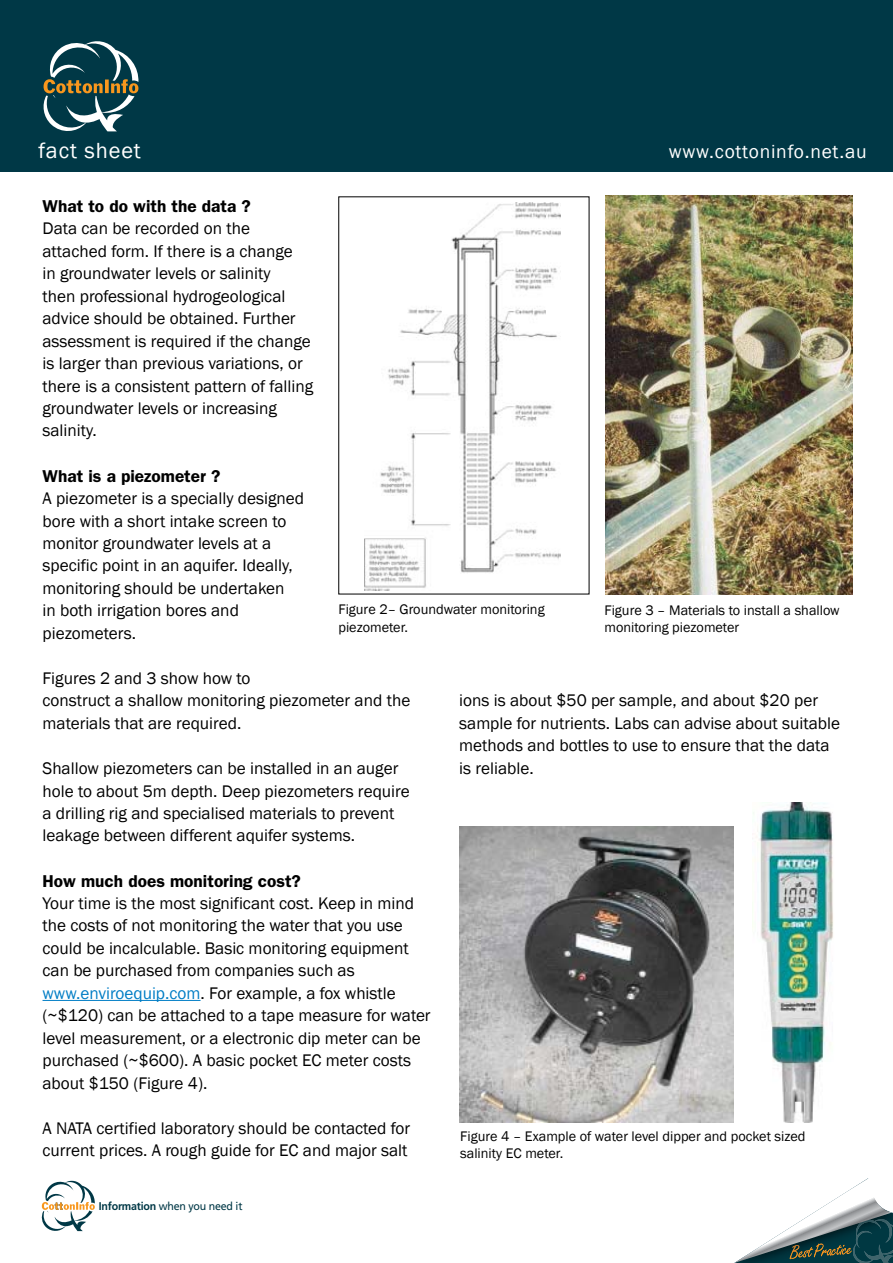
<style>
.page{position:relative;width:893px;height:1263px;background:#fff}
.page>*{position:absolute;margin:0;border:0;box-sizing:border-box;transform-origin:0 0}
.t1{font:22.5px "Franklin Gothic";letter-spacing:.04em;color:#fff}
.t2{font:19.5px "Franklin Gothic";letter-spacing:.04em;color:#fff}
.t3{font:17.25px/22.5px "Franklin Gothic";color:#000}
.t4{font:600 17.25px "Franklin Gothic";color:#000}
.t5{font:14.25px/17.2px "Franklin Gothic";color:#000}
.t6{font:11.25px "Frutiger";letter-spacing:-.02em;color:#003846;scale:.95 1}
.s1{color:#007dc5}
.s2{font-weight:700}
</style>
<div class="page">
<svg style="left:41px;top:1180px;width:54px;height:52px"></svg>
<div style="left:0;top:0;width:893px;height:171px;background:#003846"></div>
<svg style="left:43px;top:41px;width:96px;height:91px"></svg>
<hr style="left:43px;top:1000px;width:158px;height:1px;background:#007dc5">
<svg style="left:734px;top:1178px;width:159px;height:85px"></svg>
<img style="left:459px;top:826px;width:274px;height:296px">
<img style="left:756px;top:803px;width:77px;height:319px">
<img style="left:365px;top:202px;width:196px;height:389px">
<img style="left:606px;top:196px;width:247px;height:399px">
<h1 class="t1" style="left:38px;top:136px;width:104px">fact sheet</h1>
<p class="t2" style="left:669px;top:139px;width:199px">www.cottoninfo.net.au</p>
<p class="t4" style="left:43px;top:195px;width:210px">What to do with the data ?</p>
<p class="t3" style="left:43px;top:217px;width:272px">Data can be recorded on the attached form. If there is a change<br>in groundwater levels or salinity<br>then professional hydrogeological advice should be obtained. Further assessment is required if the change is larger than previous variations, or there is a consistent pattern of falling groundwater levels or increasing salinity.</p>
<p class="t4" style="left:43px;top:465px;width:180px">What is a piezometer ?</p>
<p class="t3" style="left:43px;top:487px;width:263px">A piezometer is a specially designed bore with a short intake screen to monitor groundwater levels at a specific point in an aquifer. Ideally, monitoring should be undertaken<br>in both irrigation bores and piezometers.</p>
<p class="t3" style="left:43px;top:667px;width:369px">Figures 2 and 3 show how to<br>construct a shallow monitoring piezometer and the materials that are required.</p>
<p class="t3" style="left:43px;top:757px;width:369px">Shallow piezometers can be installed in an auger hole to about 5m depth. Deep piezometers require a drilling rig and specialised materials to prevent leakage between different aquifer systems.</p>
<p class="t4" style="left:43px;top:870px;width:260px">How much does monitoring cost?</p>
<p class="t3" style="left:43px;top:892px;width:390px">Your time is the most significant cost. Keep in mind the costs of not monitoring the water that you use could be incalculable. Basic monitoring equipment can be purchased from companies such as <span class="s1">www.enviroequip.com</span>. For example, a fox whistle (~$120) can be attached to a tape measure for water level measurement, or a electronic dip meter can be purchased (~$600). A basic pocket EC meter costs about $150 (Figure 4).</p>
<p class="t3" style="left:43px;top:1117px;width:369px">A NATA certified laboratory should be contacted for current prices. A rough guide for EC and major salt</p>
<p class="t5" style="left:338px;top:601px;width:208px">Figure 2– Groundwater monitoring piezometer.</p>
<p class="t5" style="left:604px;top:602px;width:237px">Figure 3 – Materials to install a shallow monitoring piezometer</p>
<p class="t3" style="left:459px;top:690px;width:382px">ions is about $50 per sample, and about $20 per sample for nutrients. Labs can advise about suitable methods and bottles to use to ensure that the data is reliable.</p>
<p class="t5" style="left:460px;top:1128px;width:347px">Figure 4 – Example of water level dipper and pocket sized salinity EC meter.</p>
<p class="t6" style="left:99px;top:1199px;width:153px"><span class="s2">Information</span> when you need it</p>
</div>
